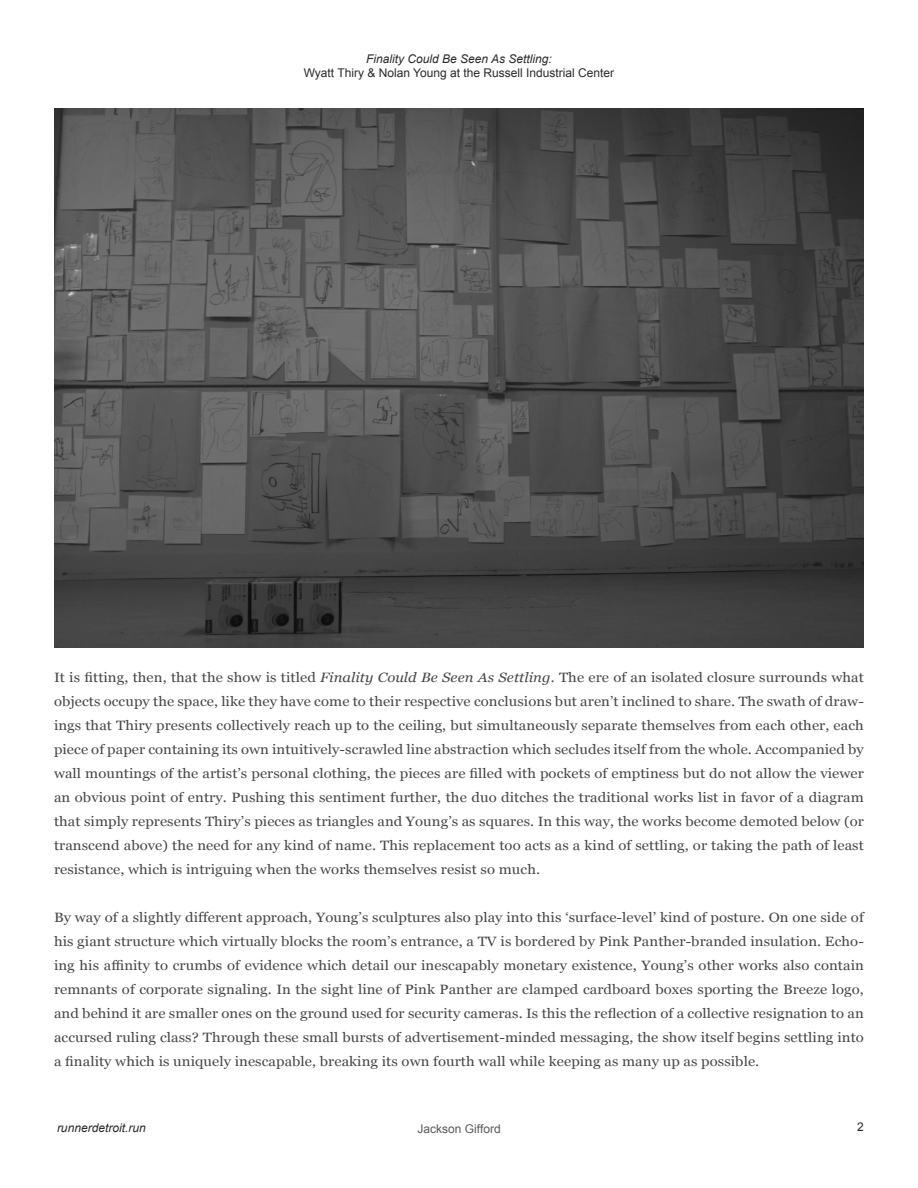
<style>
.page{position:relative;width:918px;height:1188px;background:#fff}
.page>*{position:absolute;margin:0;border:0;box-sizing:border-box;transform-origin:0 0}
.t1{font:13.5px/24px "Georgia";letter-spacing:.005em;color:#4a4647;text-align:justify;scale:1.1 1}
.t2{font:12px "Arial";color:#2d292a}
.t3{font:italic 12px "Arial";color:#2d292a}
.t4{font:12px "Arial";color:#58595b}
.s1{font-style:italic}
</style>
<div class="page">
<img style="left:54px;top:108px;width:810px;height:540px">
<p class="t3" style="left:366px;top:51px;width:187px">Finality Could Be Seen As Settling:</p>
<p class="t2" style="left:304px;top:65px;width:312px">Wyatt Thiry &amp; Nolan Young at the Russell Industrial Center</p>
<p class="t1" style="left:54px;top:664px;width:738px">It is fitting, then, that the show is titled <span class="s1">Finality Could Be Seen As Settling.</span> The ere of an isolated closure surrounds what objects occupy the space, like they have come to their respective conclusions but aren’t inclined to share. The swath of draw&shy;ings that Thiry presents collectively reach up to the ceiling, but simultaneously separate themselves from each other, each piece of paper containing its own intuitively-scrawled line abstraction which secludes itself from the whole. Accompanied by wall mountings of the artist’s personal clothing, the pieces are filled with pockets of emptiness but do not allow the viewer an obvious point of entry. Pushing this sentiment further, the duo ditches the traditional works list in favor of a diagram that simply represents Thiry’s pieces as triangles and Young’s as squares. In this way, the works become demoted below (or transcend above) the need for any kind of name. This replacement too acts as a kind of settling, or taking the path of least resistance, which is intriguing when the works themselves resist so much.</p>
<p class="t1" style="left:54px;top:904px;width:738px">By way of a slightly different approach, Young’s sculptures also play into this ‘surface-level’ kind of posture. On one side of his giant structure which virtually blocks the room’s entrance, a TV is bordered by Pink Panther-branded insulation. Echo&shy;ing his affinity to crumbs of evidence which detail our inescapably monetary existence, Young’s other works also contain remnants of corporate signaling. In the sight line of Pink Panther are clamped cardboard boxes sporting the Breeze logo, and behind it are smaller ones on the ground used for security cameras. Is this the reflection of a collective resignation to an accursed ruling class? Through these small bursts of advertisement-minded messaging, the show itself begins settling into a finality which is uniquely inescapable, breaking its own fourth wall while keeping as many up as possible.</p>
<p class="t3" style="left:57px;top:1120px;width:90px">runnerdetroit.run</p>
<p class="t2" style="left:857px;top:1119px;width:8px">2</p>
<p class="t4" style="left:418px;top:1121px;width:85px">Jackson Gifford</p>
</div>
